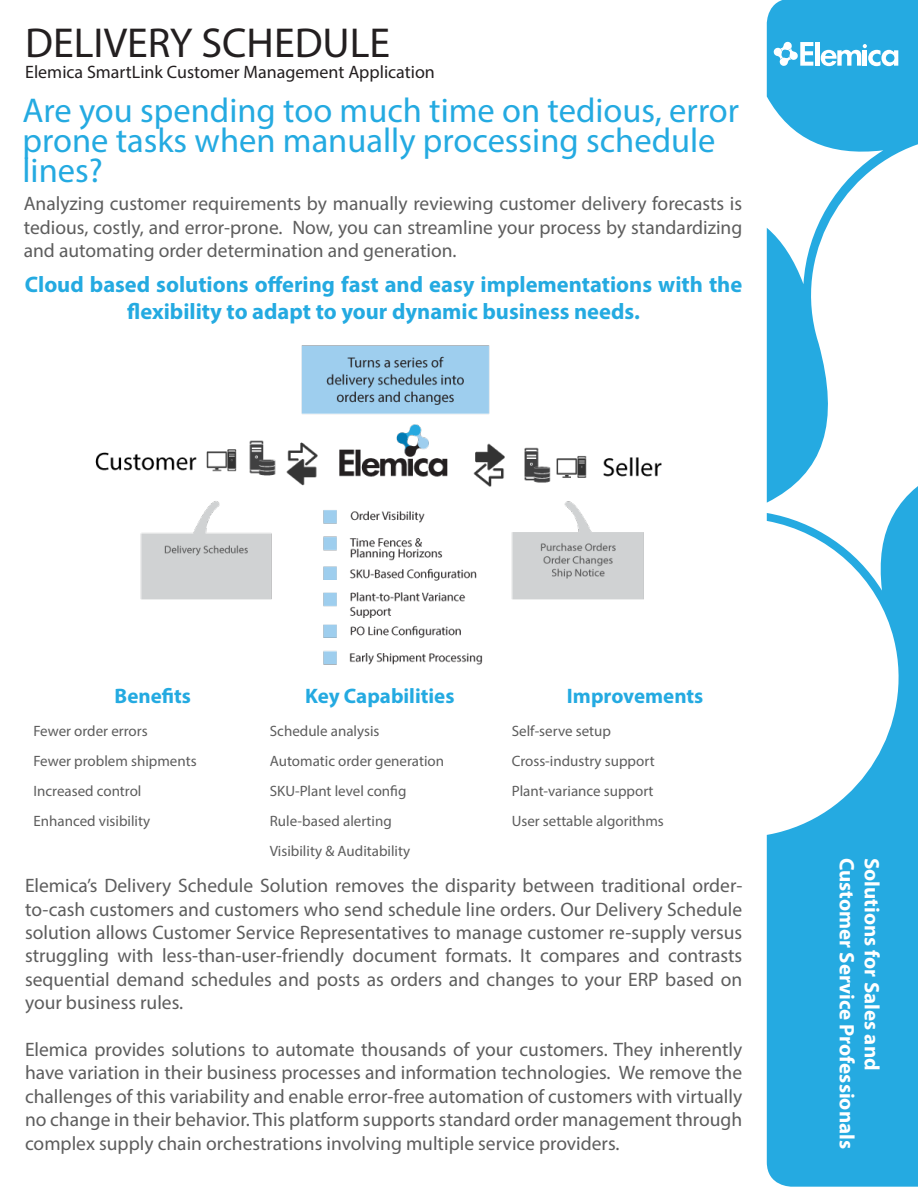
<style>
.page{position:relative;width:918px;height:1188px;background:#fff}
.page>*{position:absolute;margin:0;border:0;box-sizing:border-box;transform-origin:0 0}
.t1{font:42px "Myriad Pro";color:#231f20}
.t2{font:34.5px/30px "Myriad Pro";color:#24aae1}
.t3{font:700 22.5px/27px "Myriad Pro";color:#24aae1;text-align:center}
.t4{font:700 21px "Myriad Pro";color:#fff}
.t5{font:700 21px "Myriad Pro";color:#24aae1}
.t6{font:19.5px/23.4px "Myriad Pro";color:#5d5d5d;text-align:justify}
.t7{font:18px "Myriad Pro";color:#231f20}
.t8{font:15px "Myriad Pro";color:#5d5d5d}
</style>
<div class="page">
<svg style="left:767px;top:0;width:151px;height:1187px;fill:#25aae1"></svg>
<hr style="left:815px;top:42px;width:4px;height:24px;background:#fff">
<svg style="left:821px;top:44px;width:77px;height:22px"></svg>
<svg style="left:773px;top:41px;width:40px;height:25px"></svg>
<img style="left:95px;top:345px;width:567px;height:320px">
<p class="t1" style="left:25px;top:17px;width:367px">DELIVERY SCHEDULE</p>
<p class="t7" style="left:25px;top:61px;width:411px">Elemica SmartLink Customer Management Application</p>
<p class="t2" style="left:22px;top:95px;width:718px">Are you spending too much time on tedious, error prone tasks when manually processing schedule lines?</p>
<p class="t6" style="left:24px;top:192px;width:720px">Analyzing customer requirements by manually reviewing customer delivery forecasts is tedious, costly, and error-prone. Now, you can streamline your process by standardizing and automating order determination and generation.</p>
<p class="t3" style="left:25px;top:270px;width:719px">Cloud based solutions offering fast and easy implementations with the flexibility to adapt to your dynamic business needs.</p>
<p class="t5" style="left:115px;top:682px;width:78px">Benefits</p>
<p class="t8" style="left:33px;top:722px;width:116px">Fewer order errors</p>
<p class="t8" style="left:33px;top:752px;width:165px">Fewer problem shipments</p>
<p class="t8" style="left:33px;top:782px;width:109px">Increased control</p>
<p class="t8" style="left:33px;top:812px;width:118px">Enhanced visibility</p>
<p class="t5" style="left:305px;top:682px;width:151px">Key Capabilities</p>
<p class="t8" style="left:270px;top:722px;width:111px">Schedule analysis</p>
<p class="t8" style="left:270px;top:752px;width:176px">Automatic order generation</p>
<p class="t8" style="left:270px;top:782px;width:138px">SKU-Plant level config</p>
<p class="t8" style="left:270px;top:812px;width:124px">Rule-based alerting</p>
<p class="t8" style="left:270px;top:842px;width:142px">Visibility &amp; Auditability</p>
<p class="t5" style="left:567px;top:682px;width:138px">Improvements</p>
<p class="t8" style="left:512px;top:722px;width:101px">Self-serve setup</p>
<p class="t8" style="left:512px;top:752px;width:144px">Cross-industry support</p>
<p class="t8" style="left:512px;top:782px;width:143px">Plant-variance support</p>
<p class="t8" style="left:512px;top:812px;width:154px">User settable algorithms</p>
<p class="t6" style="left:25px;top:874px;width:719px">Elemica’s Delivery Schedule Solution removes the disparity between traditional order&shy;to-cash customers and customers who send schedule line orders. Our Delivery Schedule solution allows Customer Service Representatives to manage customer re-supply versus struggling with less-than-user-friendly document formats. It compares and contrasts sequential demand schedules and posts as orders and changes to your ERP based on your business rules.</p>
<p class="t6" style="left:25px;top:1038px;width:719px">Elemica provides solutions to automate thousands of your customers. They inherently have variation in their business processes and information technologies. We remove the challenges of this variability and enable error-free automation of customers with virtually no change in their behavior. This platform supports standard order management through complex supply chain orchestrations involving multiple service providers.</p>
<p class="t4" style="left:860px;top:858px;width:293px;rotate:90deg">Customer Service Professionals</p>
<p class="t4" style="left:886px;top:858px;width:214px;rotate:90deg">Solutions for Sales and</p>
</div>
